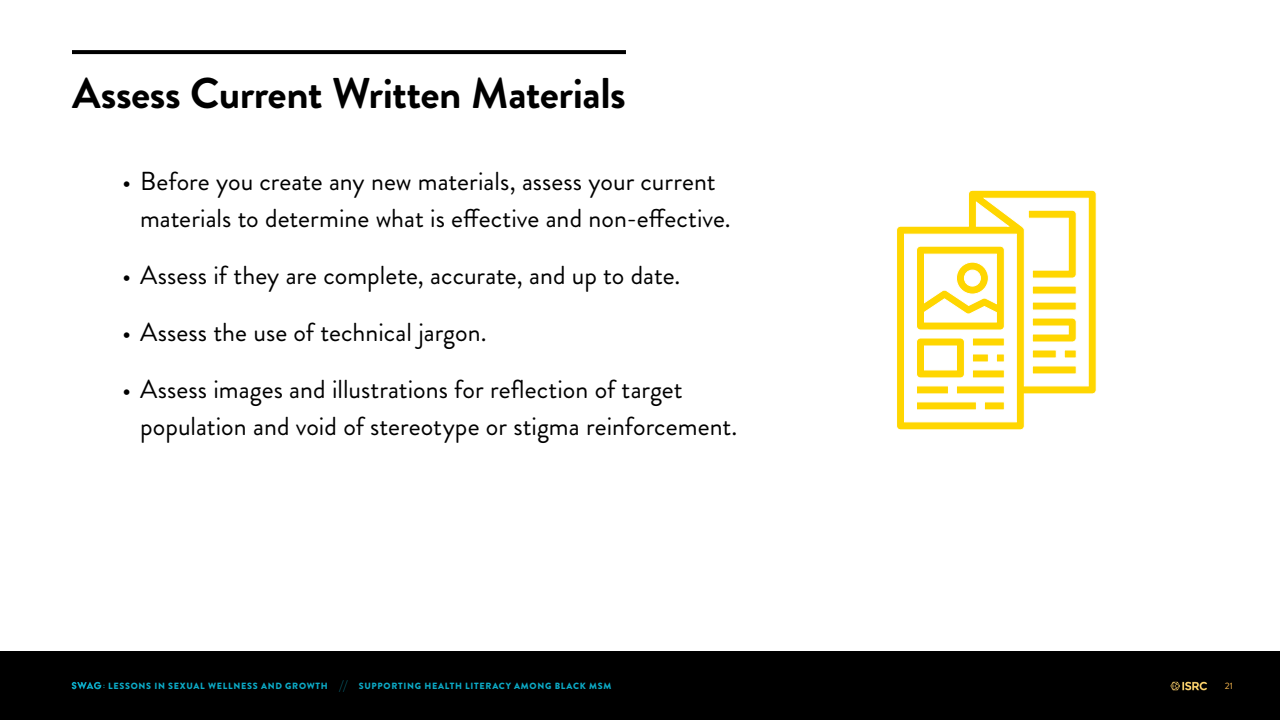
<style>
.page{position:relative;width:1280px;height:720px;background:#fff}
.page>*{position:absolute;margin:0;border:0;box-sizing:border-box;transform-origin:0 0}
.Slide_Title{font:700 43px "Brandon Grotesque";letter-spacing:-.015em;color:#000}
.t1{font:26px/37px "Brandon Grotesque";color:#000}
.t2{font:900 9px "Brandon Grotesque";letter-spacing:.08em;color:#0cabc7}
.t3{font:9px "Brandon Text";color:#fdbb50}
.s1{font-weight:100;font-size:17px}
</style>
<div class="page">
<div style="left:0;top:651px;width:1280px;height:69px;background:#000"></div>
<img style="left:1170px;top:681px;width:37px;height:10px">
<svg style="left:72px;top:682px;width:29px;height:7px"></svg>
<svg style="left:72px;top:50px;width:554px;height:4px;background:#060606"></svg>
<svg style="left:897px;top:190px;width:200px;height:240px"></svg>
<svg style="left:916px;top:245px;width:89px;height:86px"></svg>
<div style="left:956px;top:385px;width:49px;height:9px;background:#ffd600;border:1px solid #fff"></div>
<div style="left:916px;top:385px;width:33px;height:9px;background:#ffd600;border:1px solid #fff"></div>
<svg style="left:916px;top:337px;width:49px;height:42px"></svg>
<div style="left:972px;top:338px;width:33px;height:8px;background:#ffd600"></div>
<div style="left:972px;top:353px;width:17px;height:9px;background:#ffd600;border:1px solid #fff"></div>
<div style="left:996px;top:353px;width:9px;height:9px;background:#ffd600;border:1px solid #fff"></div>
<div style="left:972px;top:369px;width:33px;height:9px;background:#ffd600;border:1px solid #fff"></div>
<div style="left:916px;top:401px;width:61px;height:9px;background:#ffd600;border:1px solid #fff"></div>
<div style="left:984px;top:401px;width:21px;height:9px;background:#ffd600;border:1px solid #fff"></div>
<p class="Slide_Title" style="left:72px;top:63px;width:555px">Assess Current Written Materials</p>
<p class="t1" style="left:140px;top:163px;width:592px;text-indent:-18px">• Before you create any new materials, assess your current materials to determine what is effective and non-effective.</p>
<p class="t1" style="left:122px;top:257px;width:560px">• Assess if they are complete, accurate, and up to date.</p>
<p class="t1" style="left:122px;top:314px;width:366px">• Assess the use of technical jargon.</p>
<p class="t1" style="left:140px;top:371px;width:599px;text-indent:-18px">• Assess images and illustrations for reflection of target population and void of stereotype or stigma reinforcement.</p>
<p class="t2" style="left:103px;top:680px;width:510px"><sup>:</sup> LESSONS IN SEXUAL WELLNESS AND GROWTH <span class="s1">//</span> SUPPORTING HEALTH LITERACY AMONG BLACK MSM</p>
<p class="t3" style="left:1225px;top:680px;width:10px">21</p>
</div>
